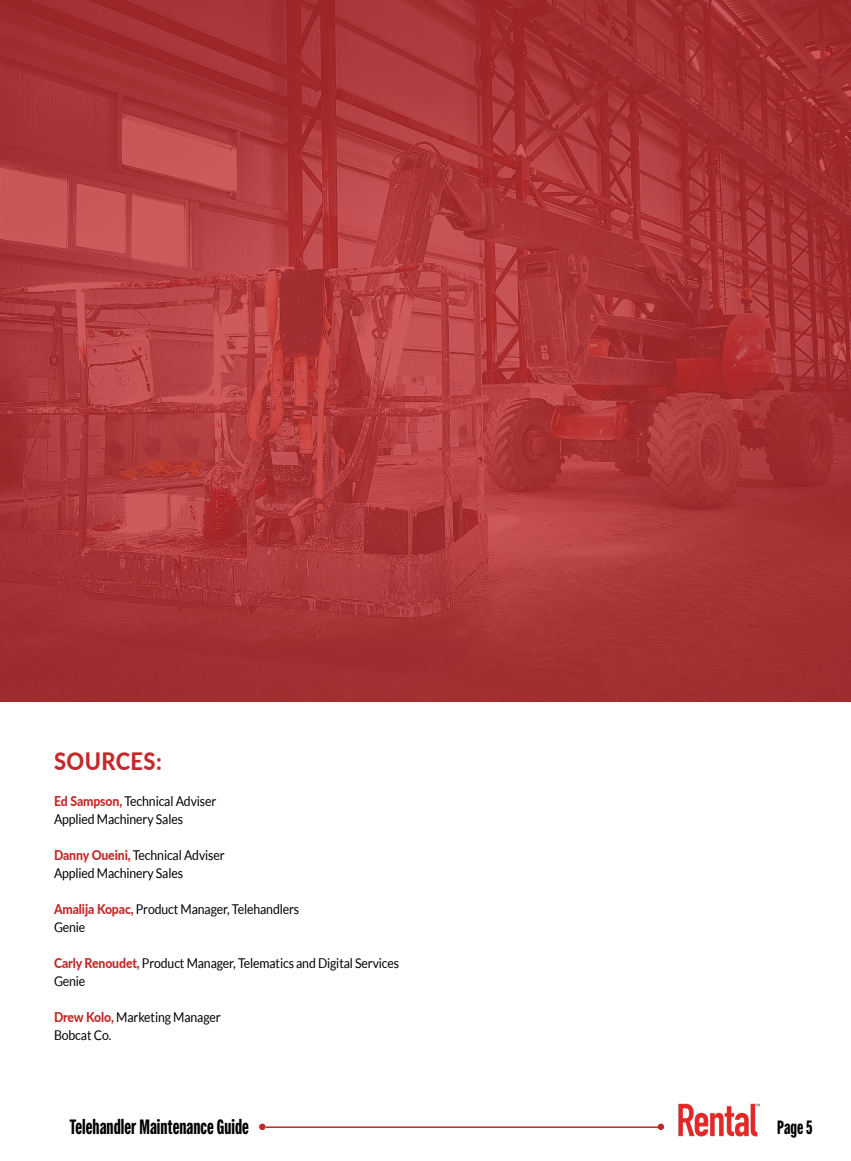
<style>
.page{position:relative;width:851px;height:1161px;background:#fff}
.page>*{position:absolute;margin:0;border:0;box-sizing:border-box;transform-origin:0 0}
.t1{font:800 24px "Lato";letter-spacing:.02em;color:#c22a2b;scale:.91 1}
.t2{font:800 21px "Fairweather";color:#000}
.t3{font:800 19.5px "Fairweather";color:#000}
.t4{font:13.5px/18px "Lato";letter-spacing:-.01em;color:#000;scale:.91 1}
.s1{font-weight:800;color:#c2292a}
</style>
<div class="page">
<img style="left:0;top:0;width:850px;height:702px">
<h1 class="t1" style="left:54px;top:744px;width:120px">SOURCES:</h1>
<p class="t4" style="left:54px;top:792px;width:180px"><span class="s1">Ed Sampson,</span> Technical Adviser<br>Applied Machinery Sales</p>
<p class="t4" style="left:54px;top:846px;width:189px"><span class="s1">Danny Oueini,</span> Technical Adviser<br>Applied Machinery Sales</p>
<p class="t4" style="left:54px;top:900px;width:271px"><span class="s1">Amalija Kopac,</span> Product Manager, Telehandlers<br>Genie</p>
<p class="t4" style="left:54px;top:954px;width:381px"><span class="s1">Carly Renoudet,</span> Product Manager, Telematics and Digital Services<br>Genie</p>
<p class="t4" style="left:54px;top:1008px;width:185px"><span class="s1">Drew Kolo,</span> Marketing Manager<br>Bobcat Co.</p>
<h2 class="t2" style="left:69px;top:1115px;width:181px">Telehandler Maintenance Guide</h2>
<h3 class="t3" style="left:777px;top:1116px;width:37px">Page 5</h3>
</div>
